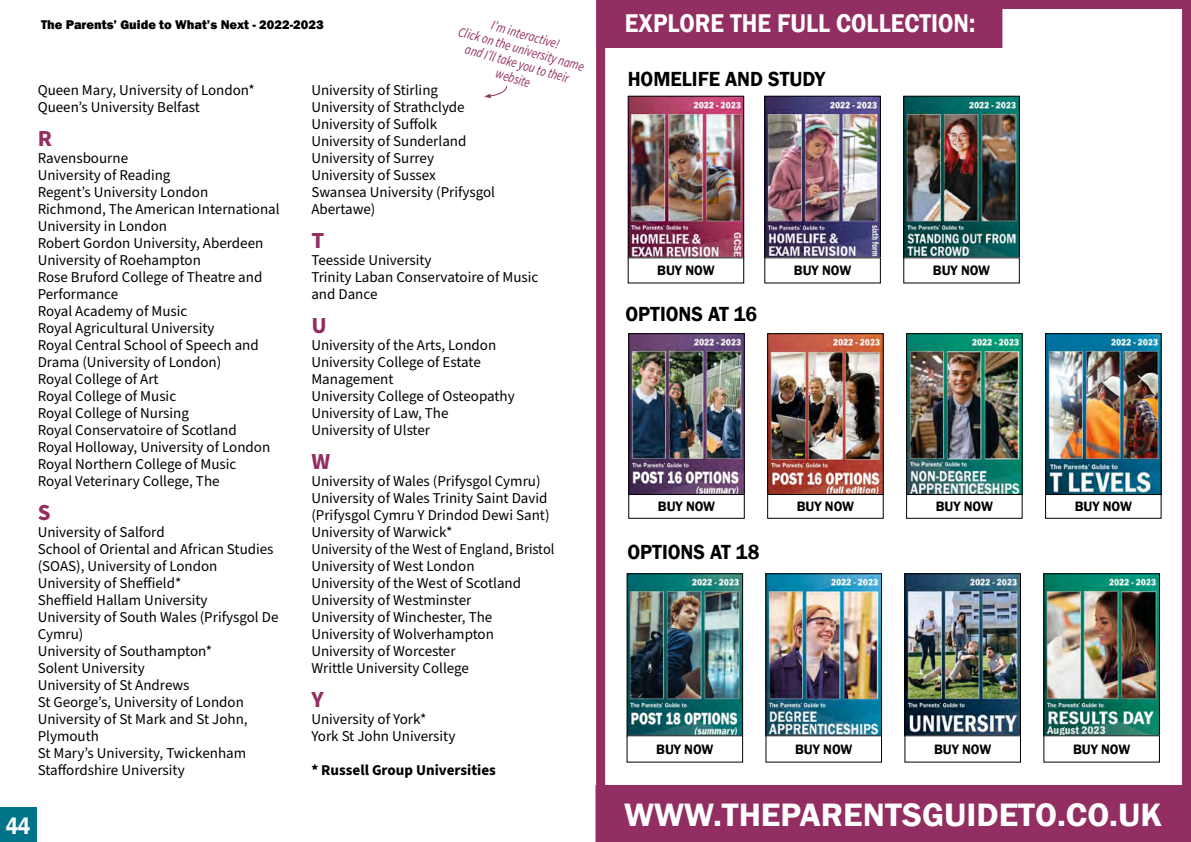
<style>
.page{position:relative;width:1191px;height:842px;background:#fff}
.page>*{position:absolute;margin:0;border:0;box-sizing:border-box;transform-origin:0 0}
.main_tex{font:600 33.3px "Franklin Gothic";color:#fff}
.main_tex-2{font:600 26.4px "Franklin Gothic";color:#fff;scale:.91 1}
.t1{font:600 24px "Franklin Gothic";color:#fff;scale:.89 1}
.main_tex-3{font:700 23px "Source Sans Pro";color:#932e62}
.chapter_headings{font:600 21px "Franklin Gothic";color:#000;scale:.95 1}
.main_tex-4{font:15px/17px "Source Sans Pro";color:#000}
.main_tex-5{font:15px "Source Sans Pro";color:#000;scale:.96 1}
.main_tex-6{font:700 15px "Source Sans Pro";color:#000}
.t2{font:italic 14px/15px "Source Sans Pro";color:#932e62;text-align:center;scale:.82 1}
.Page_headers{font:600 14px "Franklin Gothic";color:#000}
.t3{font:800 13px "Franklin Gothic";color:#000}
</style>
<div class="page">
<div style="left:0;top:807px;width:36px;height:35px;background:#007489"></div>
<svg style="left:484px;top:85px;width:23px;height:13px"></svg>
<div style="left:596px;top:0;width:595px;height:842px;border:9px solid #932e62"></div>
<img style="left:629px;top:98px;width:113px;height:158px">
<div style="left:627px;top:96px;width:117px;height:162px;border:1px solid #000"></div>
<img style="left:766px;top:98px;width:113px;height:158px">
<div style="left:764px;top:96px;width:117px;height:162px;border:1px solid #000"></div>
<div style="left:598px;top:0;width:404px;height:48px;background:#932e62"></div>
<div style="left:595px;top:785px;width:596px;height:57px;background:#932e62"></div>
<img style="left:905px;top:98px;width:112px;height:158px">
<div style="left:903px;top:96px;width:116px;height:162px;border:1px solid #000"></div>
<img style="left:630px;top:335px;width:113px;height:158px">
<div style="left:628px;top:333px;width:117px;height:162px;border:1px solid #000"></div>
<img style="left:769px;top:335px;width:112px;height:158px">
<div style="left:767px;top:333px;width:116px;height:162px;border:1px solid #000"></div>
<div style="left:628px;top:494px;width:117px;height:25px;border:1px solid #000"></div>
<div style="left:767px;top:494px;width:116px;height:25px;border:1px solid #000"></div>
<img style="left:908px;top:335px;width:112px;height:158px">
<div style="left:906px;top:333px;width:116px;height:162px;border:1px solid #000"></div>
<div style="left:906px;top:494px;width:116px;height:25px;border:1px solid #000"></div>
<img style="left:1047px;top:335px;width:112px;height:158px">
<div style="left:1045px;top:333px;width:116px;height:162px;border:1px solid #000"></div>
<div style="left:1045px;top:494px;width:116px;height:25px;border:1px solid #000"></div>
<img style="left:628px;top:575px;width:113px;height:159px">
<div style="left:626px;top:573px;width:117px;height:163px;border:1px solid #000"></div>
<img style="left:767px;top:575px;width:113px;height:159px">
<div style="left:765px;top:573px;width:117px;height:163px;border:1px solid #000"></div>
<img style="left:906px;top:575px;width:113px;height:159px">
<div style="left:904px;top:573px;width:117px;height:163px;border:1px solid #000"></div>
<img style="left:1045px;top:575px;width:112px;height:159px">
<div style="left:1043px;top:573px;width:116px;height:163px;border:1px solid #000"></div>
<p class="t3" style="left:41px;top:16px;width:284px">The Parents’ Guide to What’s Next - 2022-2023</p>
<p class="t2" style="left:493px;top:18px;width:87px;rotate:16deg">I’m interactive!</p>
<p class="t2" style="left:461px;top:24px;width:160px;rotate:16deg">Click on the university name and I’ll take you to their website</p>
<p class="main_tex-4" style="left:38px;top:82px;width:219px">Queen Mary, University of London*</p>
<p class="main_tex-4" style="left:38px;top:99px;width:164px">Queen’s University Belfast</p>
<p class="main_tex-3" style="left:38px;top:123px;width:16px">R</p>
<p class="main_tex-4" style="left:38px;top:150px;width:92px">Ravensbourne</p>
<p class="main_tex-4" style="left:38px;top:167px;width:134px">University of Reading</p>
<p class="main_tex-4" style="left:38px;top:184px;width:172px">Regent’s University London</p>
<p class="main_tex-4" style="left:38px;top:201px;width:243px">Richmond, The American International<br>University in London</p>
<p class="main_tex-4" style="left:38px;top:235px;width:227px">Robert Gordon University, Aberdeen</p>
<p class="main_tex-4" style="left:38px;top:252px;width:165px">University of Roehampton</p>
<p class="main_tex-4" style="left:38px;top:269px;width:226px">Rose Bruford College of Theatre and<br>Performance</p>
<p class="main_tex-4" style="left:38px;top:303px;width:151px">Royal Academy of Music</p>
<p class="main_tex-4" style="left:38px;top:320px;width:178px">Royal Agricultural University</p>
<p class="main_tex-4" style="left:38px;top:337px;width:223px">Royal Central School of Speech and<br>Drama (University of London)</p>
<p class="main_tex-4" style="left:38px;top:371px;width:122px">Royal College of Art</p>
<p class="main_tex-4" style="left:38px;top:388px;width:140px">Royal College of Music</p>
<p class="main_tex-4" style="left:38px;top:405px;width:153px">Royal College of Nursing</p>
<p class="main_tex-4" style="left:38px;top:422px;width:201px">Royal Conservatoire of Scotland</p>
<p class="main_tex-4" style="left:38px;top:439px;width:234px">Royal Holloway, University of London</p>
<p class="main_tex-4" style="left:38px;top:456px;width:200px">Royal Northern College of Music</p>
<p class="main_tex-4" style="left:38px;top:473px;width:183px">Royal Veterinary College, The</p>
<p class="main_tex-3" style="left:38px;top:497px;width:14px">S</p>
<p class="main_tex-4" style="left:38px;top:524px;width:128px">University of Salford</p>
<p class="main_tex-4" style="left:38px;top:541px;width:237px">School of Oriental and African Studies (SOAS), University of London</p>
<p class="main_tex-4" style="left:38px;top:575px;width:145px">University of Sheffield*</p>
<p class="main_tex-4" style="left:38px;top:592px;width:171px">Sheffield Hallam University</p>
<p class="main_tex-4" style="left:38px;top:609px;width:242px">University of South Wales (Prifysgol De<br>Cymru)</p>
<p class="main_tex-4" style="left:38px;top:643px;width:176px">University of Southampton*</p>
<p class="main_tex-4" style="left:38px;top:660px;width:108px">Solent University</p>
<p class="main_tex-4" style="left:38px;top:677px;width:153px">University of St Andrews</p>
<p class="main_tex-4" style="left:38px;top:694px;width:208px">St George’s, University of London</p>
<p class="main_tex-4" style="left:38px;top:711px;width:211px">University of St Mark and St John,<br>Plymouth</p>
<p class="main_tex-4" style="left:38px;top:745px;width:210px">St Mary’s University, Twickenham</p>
<p class="main_tex-4" style="left:38px;top:762px;width:148px">Staffordshire University</p>
<p class="main_tex-4" style="left:311px;top:82px;width:128px">University of Stirling</p>
<p class="main_tex-4" style="left:311px;top:99px;width:155px">University of Strathclyde</p>
<p class="main_tex-4" style="left:311px;top:116px;width:127px">University of Suffolk</p>
<p class="main_tex-4" style="left:311px;top:133px;width:157px">University of Sunderland</p>
<p class="main_tex-4" style="left:311px;top:150px;width:124px">University of Surrey</p>
<p class="main_tex-4" style="left:311px;top:167px;width:126px">University of Sussex</p>
<p class="main_tex-4" style="left:311px;top:184px;width:185px">Swansea University (Prifysgol<br>Abertawe)</p>
<p class="main_tex-3" style="left:311px;top:225px;width:14px">T</p>
<p class="main_tex-4" style="left:311px;top:252px;width:122px">Teesside University</p>
<p class="main_tex-4" style="left:311px;top:269px;width:228px">Trinity Laban Conservatoire of Music and Dance</p>
<p class="main_tex-3" style="left:311px;top:310px;width:17px">U</p>
<p class="main_tex-4" style="left:311px;top:337px;width:186px">University of the Arts, London</p>
<p class="main_tex-4" style="left:311px;top:354px;width:171px">University College of Estate<br>Management</p>
<p class="main_tex-4" style="left:311px;top:388px;width:205px">University College of Osteopathy</p>
<p class="main_tex-4" style="left:311px;top:405px;width:139px">University of Law, The</p>
<p class="main_tex-4" style="left:311px;top:422px;width:120px">University of Ulster</p>
<p class="main_tex-3" style="left:311px;top:446px;width:20px">W</p>
<p class="main_tex-4" style="left:311px;top:473px;width:231px">University of Wales (Prifysgol Cymru)</p>
<p class="main_tex-4" style="left:311px;top:490px;width:240px">University of Wales Trinity Saint David (Prifysgol Cymru Y Drindod Dewi Sant)</p>
<p class="main_tex-4" style="left:311px;top:524px;width:143px">University of Warwick*</p>
<p class="main_tex-5" style="left:311px;top:539px;width:255px">University of the West of England, Bristol</p>
<p class="main_tex-4" style="left:311px;top:558px;width:165px">University of West London</p>
<p class="main_tex-4" style="left:311px;top:575px;width:211px">University of the West of Scotland</p>
<p class="main_tex-4" style="left:311px;top:592px;width:161px">University of Westminster</p>
<p class="main_tex-4" style="left:311px;top:609px;width:182px">University of Winchester, The</p>
<p class="main_tex-4" style="left:311px;top:626px;width:184px">University of Wolverhampton</p>
<p class="main_tex-4" style="left:311px;top:643px;width:146px">University of Worcester</p>
<p class="main_tex-4" style="left:311px;top:660px;width:159px">Writtle University College</p>
<p class="main_tex-3" style="left:311px;top:684px;width:14px">Y</p>
<p class="main_tex-4" style="left:311px;top:711px;width:117px">University of York*</p>
<p class="main_tex-4" style="left:311px;top:728px;width:145px">York St John University</p>
<p class="main_tex-6" style="left:311px;top:760px;width:186px">* Russell Group Universities</p>
<h3 class="t1" style="left:6px;top:811px;width:29px">44</h3>
<p class="main_tex-2" style="left:625px;top:7px;width:386px">EXPLORE THE FULL COLLECTION:</p>
<p class="chapter_headings" style="left:627px;top:66px;width:209px">HOMELIFE AND STUDY</p>
<p class="Page_headers" style="left:657px;top:262px;width:59px">BUY NOW</p>
<p class="Page_headers" style="left:794px;top:262px;width:59px">BUY NOW</p>
<p class="Page_headers" style="left:933px;top:262px;width:59px">BUY NOW</p>
<p class="chapter_headings" style="left:625px;top:301px;width:140px">OPTIONS AT 16</p>
<p class="Page_headers" style="left:658px;top:498px;width:59px">BUY NOW</p>
<p class="Page_headers" style="left:796px;top:498px;width:59px">BUY NOW</p>
<p class="Page_headers" style="left:935px;top:498px;width:59px">BUY NOW</p>
<p class="Page_headers" style="left:1074px;top:498px;width:59px">BUY NOW</p>
<p class="chapter_headings" style="left:627px;top:539px;width:141px">OPTIONS AT 18</p>
<p class="Page_headers" style="left:656px;top:740px;width:59px">BUY NOW</p>
<p class="Page_headers" style="left:795px;top:740px;width:59px">BUY NOW</p>
<p class="Page_headers" style="left:934px;top:740px;width:59px">BUY NOW</p>
<p class="Page_headers" style="left:1073px;top:740px;width:59px">BUY NOW</p>
<p class="main_tex" style="left:624px;top:794px;width:539px">WWW.THEPARENTSGUIDETO.CO.UK</p>
</div>
